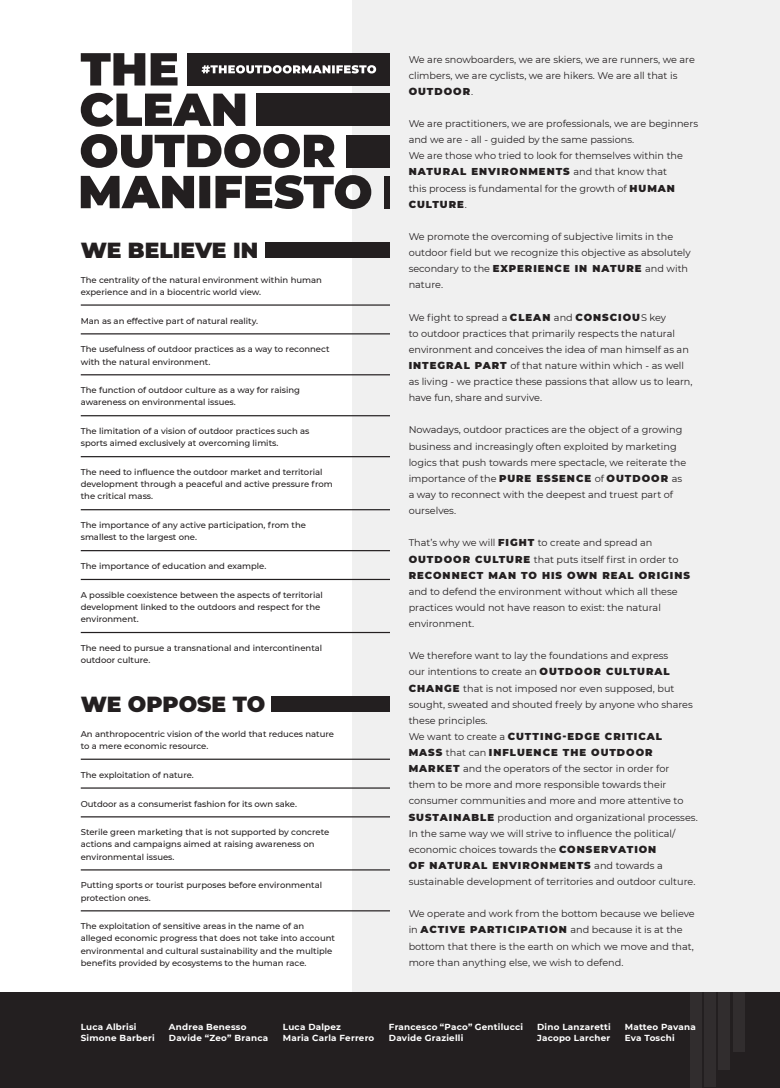
<style>
.page{position:relative;width:780px;height:1088px;background:#fff}
.page>*{position:absolute;margin:0;border:0;box-sizing:border-box;transform-origin:0 0}
.t1{font:900 21.75px "Montserrat";color:#231f20}
.t2{font:900 10px/16.1px "Montserrat";letter-spacing:.1em;color:#231f20}
.t3{font:9.75px/16.1px "Montserrat";color:#231f20}
.t4{font:700 8.75px/11.2px "Montserrat";letter-spacing:.025em;color:#fff}
.t5{font:500 8.5px/12.1px "Montserrat";color:#231f20}
.s1{font-weight:400;font-size:9.75px}
.s2{font-weight:900;font-size:10px}
</style>
<div class="page">
<div style="left:0;top:992px;width:780px;height:96px;background:#231f20"></div>
<div style="left:690px;top:992px;width:11px;height:96px;background:#312d2e"></div>
<div style="left:704px;top:992px;width:11px;height:95px;background:#312d2e"></div>
<div style="left:718px;top:992px;width:11px;height:77px;background:#312d2e"></div>
<div style="left:732px;top:992px;width:12px;height:60px;background:#312d2e"></div>
<div style="left:352px;top:0;width:428px;height:992px;background:#f0f0f0"></div>
<hr style="left:81px;top:304px;width:309px;height:2px;background:#231f20">
<hr style="left:81px;top:333px;width:309px;height:1px;background:#231f20">
<hr style="left:81px;top:374px;width:309px;height:1px;background:#231f20">
<hr style="left:81px;top:415px;width:309px;height:1px;background:#231f20">
<hr style="left:81px;top:456px;width:309px;height:1px;background:#231f20">
<hr style="left:81px;top:509px;width:309px;height:1px;background:#231f20">
<hr style="left:81px;top:550px;width:309px;height:1px;background:#231f20">
<hr style="left:81px;top:579px;width:309px;height:1px;background:#231f20">
<hr style="left:81px;top:632px;width:309px;height:1px;background:#231f20">
<div style="left:265px;top:242px;width:125px;height:16px;background:#231f20"></div>
<hr style="left:81px;top:758px;width:309px;height:2px;background:#231f20">
<hr style="left:81px;top:787px;width:309px;height:2px;background:#231f20">
<hr style="left:81px;top:816px;width:309px;height:1px;background:#231f20">
<hr style="left:81px;top:869px;width:309px;height:1px;background:#231f20">
<hr style="left:81px;top:910px;width:309px;height:1px;background:#231f20">
<div style="left:271px;top:697px;width:119px;height:15px;background:#231f20"></div>
<svg style="left:81px;top:175px;width:290px;height:34px"></svg>
<svg style="left:81px;top:134px;width:254px;height:34px"></svg>
<svg style="left:81px;top:93px;width:164px;height:34px"></svg>
<svg style="left:81px;top:53px;width:96px;height:32px"></svg>
<div style="left:188px;top:53px;width:202px;height:32px;background:#231f20"></div>
<div style="left:257px;top:94px;width:133px;height:32px;background:#231f20"></div>
<div style="left:346px;top:135px;width:44px;height:32px;background:#231f20"></div>
<div style="left:384px;top:176px;width:6px;height:32px;background:#231f20"></div>
<svg style="left:202px;top:65px;width:174px;height:8px"></svg>
<p class="t1" style="left:81px;top:234px;width:179px">WE BELIEVE IN</p>
<p class="t5" style="left:81px;top:273px;width:243px">The centrality of the natural environment within human experience and in a biocentric world view.</p>
<p class="t5" style="left:81px;top:314px;width:179px">Man as an effective part of natural reality.</p>
<p class="t5" style="left:81px;top:343px;width:250px">The usefulness of outdoor practices as a way to reconnect with the natural environment.</p>
<p class="t5" style="left:81px;top:384px;width:221px">The function of outdoor culture as a way for raising awareness on environmental issues.</p>
<p class="t5" style="left:81px;top:425px;width:230px">The limitation of a vision of outdoor practices such as sports aimed exclusively at overcoming limits.</p>
<p class="t5" style="left:81px;top:466px;width:254px">The need to influence the outdoor market and territorial development through a peaceful and active pressure from the critical mass.</p>
<p class="t5" style="left:81px;top:519px;width:227px">The importance of any active participation, from the smallest to the largest one.</p>
<p class="t5" style="left:81px;top:560px;width:187px">The importance of education and example.</p>
<p class="t5" style="left:81px;top:588px;width:243px">A possible coexistence between the aspects of territorial development linked to the outdoors and respect for the environment.</p>
<p class="t5" style="left:81px;top:641px;width:243px">The need to pursue a transnational and intercontinental outdoor culture.</p>
<p class="t1" style="left:81px;top:688px;width:186px">WE OPPOSE TO</p>
<p class="t5" style="left:81px;top:727px;width:255px">An anthropocentric vision of the world that reduces nature to a mere economic resource.</p>
<p class="t5" style="left:81px;top:768px;width:115px">The exploitation of nature.</p>
<p class="t5" style="left:81px;top:797px;width:218px">Outdoor as a consumerist fashion for its own sake.</p>
<p class="t5" style="left:81px;top:826px;width:250px">Sterile green marketing that is not supported by concrete actions and campaigns aimed at raising awareness on environmental issues.</p>
<p class="t5" style="left:81px;top:879px;width:243px">Putting sports or tourist purposes before environmental protection ones.</p>
<p class="t5" style="left:81px;top:920px;width:256px">The exploitation of sensitive areas in the name of an alleged economic progress that does not take into account environmental and cultural sustainability and the multiple benefits provided by ecosystems to the human race.</p>
<p class="t3" style="left:408px;top:51px;width:288px">We are snowboarders, we are skiers, we are runners, we are climbers, we are cyclists, we are hikers. We are all that is</p>
<p class="t2" style="left:408px;top:83px;width:66px">OUTDOOR<span class="s1">.</span></p>
<p class="t3" style="left:408px;top:115px;width:291px">We are practitioners, we are professionals, we are beginners and we are - all - guided by the same passions.</p>
<p class="t3" style="left:408px;top:147px;width:276px">We are those who tried to look for themselves within the</p>
<p class="t2" style="left:408px;top:163px;width:260px">NATURAL ENVIRONMENTS <span class="s1">and that know that</span></p>
<p class="t3" style="left:408px;top:180px;width:268px">this process is fundamental for the growth of <span class="s2">HUMAN</span></p>
<p class="t2" style="left:408px;top:195px;width:60px">CULTURE<span class="s1">.</span></p>
<p class="t3" style="left:408px;top:228px;width:283px">We promote the overcoming of subjective limits in the outdoor field but we recognize this objective as absolutely secondary to the <span class="s2">EXPERIENCE IN NATURE</span> and with nature.</p>
<p class="t3" style="left:408px;top:309px;width:285px">We fight to spread a <span class="s2">CLEAN</span> and <span class="s2">CONSCIOU</span>S key<br>to outdoor practices that primarily respects the natural environment and conceives the idea of man himself as an <span class="s2">INTEGRAL PART</span> of that nature within which - as well as living - we practice these passions that allow us to learn, have fun, share and survive.</p>
<p class="t3" style="left:408px;top:422px;width:279px">Nowadays, outdoor practices are the object of a growing business and increasingly often exploited by marketing logics that push towards mere spectacle, we reiterate the importance of the <span class="s2">PURE ESSENCE</span> of <span class="s2">OUTDOOR</span> as a way to reconnect with the deepest and truest part of ourselves.</p>
<p class="t3" style="left:408px;top:534px;width:271px">That’s why we will <span class="s2">FIGHT</span> to create and spread an<br><span class="s2">OUTDOOR CULTURE</span> that puts itself first in order to</p>
<p class="t2" style="left:408px;top:566px;width:283px">RECONNECT MAN TO HIS OWN REAL ORIGINS</p>
<p class="t3" style="left:408px;top:583px;width:270px">and to defend the environment without which all these practices would not have reason to exist: the natural environment.</p>
<p class="t3" style="left:408px;top:647px;width:285px">We therefore want to lay the foundations and express<br>our intentions to create an <span class="s2">OUTDOOR CULTURAL CHANGE</span> that is not imposed nor even supposed, but sought, sweated and shouted freely by anyone who shares these principles.</p>
<p class="t2" style="left:408px;top:728px;width:255px"><span class="s1">We want to create a</span> CUTTING-EDGE CRITICAL<br>MASS <span class="s1">that can</span> INFLUENCE THE OUTDOOR</p>
<p class="t3" style="left:408px;top:760px;width:290px"><span class="s2">MARKET</span> and the operators of the sector in order for them to be more and more responsible towards their consumer communities and more and more attentive to <span class="s2">SUSTAINABLE</span> production and organizational processes.</p>
<p class="t3" style="left:408px;top:825px;width:268px">In the same way we will strive to influence the political/ economic choices towards the <span class="s2">CONSERVATION</span></p>
<p class="t2" style="left:408px;top:857px;width:256px">OF NATURAL ENVIRONMENTS <span class="s1">and towards a</span></p>
<p class="t3" style="left:408px;top:873px;width:288px">sustainable development of territories and outdoor culture.</p>
<p class="t3" style="left:408px;top:905px;width:287px">We operate and work from the bottom because we believe in <span class="s2">ACTIVE PARTICIPATION</span> and because it is at the bottom that there is the earth on which we move and that, more than anything else, we wish to defend.</p>
<p class="t4" style="left:81px;top:1020px;width:57px">Luca Albrisi</p>
<p class="t4" style="left:81px;top:1031px;width:75px">Simone Barberi</p>
<p class="t4" style="left:169px;top:1020px;width:79px">Andrea Benesso</p>
<p class="t4" style="left:169px;top:1031px;width:101px">Davide “Zeo” Branca</p>
<p class="t4" style="left:283px;top:1020px;width:60px">Luca Dalpez</p>
<p class="t4" style="left:283px;top:1031px;width:93px">Maria Carla Ferrero</p>
<p class="t4" style="left:389px;top:1020px;width:136px">Francesco “Paco” Gentilucci<br>Davide Grazielli</p>
<p class="t4" style="left:537px;top:1020px;width:75px">Dino Lanzaretti</p>
<p class="t4" style="left:537px;top:1031px;width:75px">Jacopo Larcher</p>
<p class="t4" style="left:624px;top:1020px;width:72px">Matteo Pavana</p>
<p class="t4" style="left:624px;top:1031px;width:51px">Eva Toschi</p>
</div>
